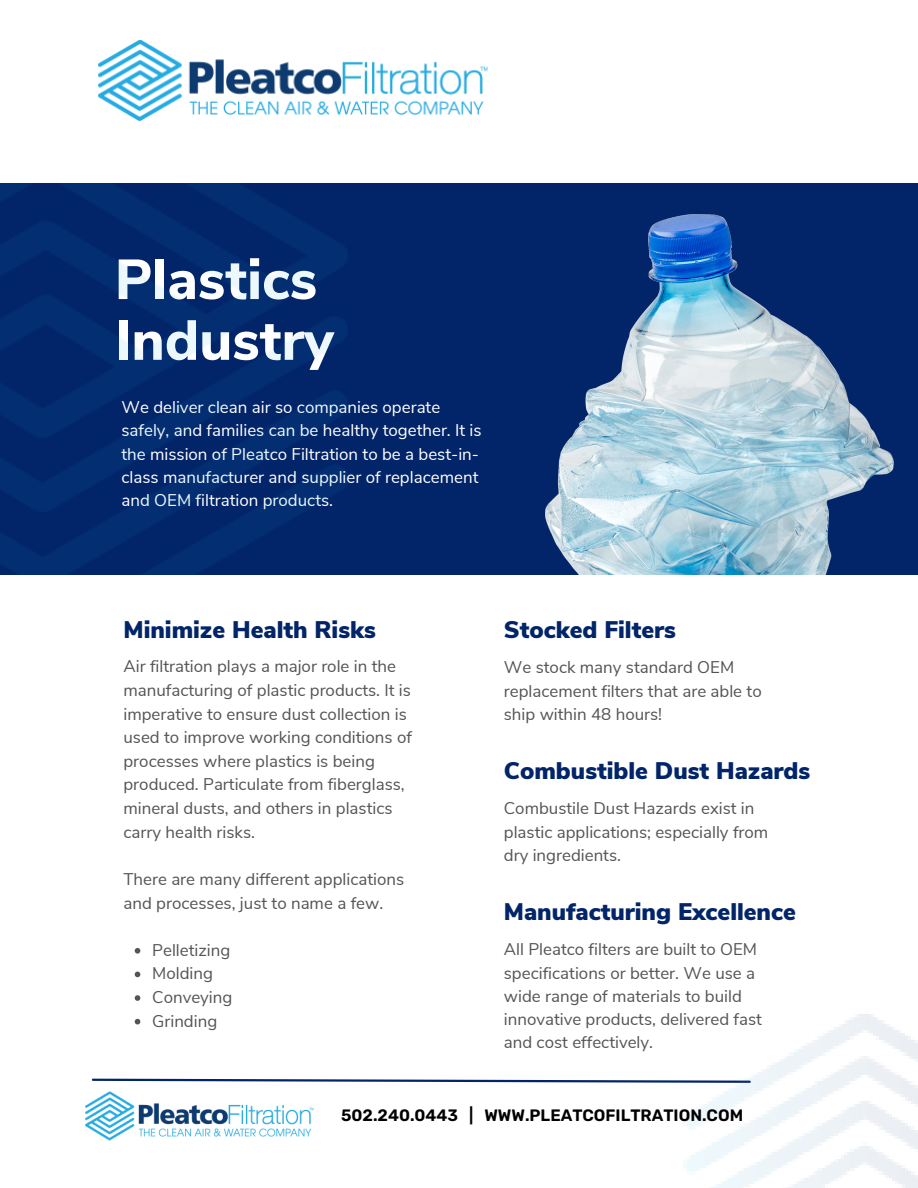
<style>
.page{position:relative;width:918px;height:1188px;background:#fff}
.page>*{position:absolute;margin:0;border:0;box-sizing:border-box;transform-origin:0 0}
.t1{font:800 56.25px/60.8px "Nunito Sans";color:#fff}
.t2{font:900 24px "Nunito Sans";color:#022469}
.t3{font:16.95px/23.2px "Nunito Sans";color:#545454}
.t4{font:16.95px/23.2px "Nunito Sans";color:#fff}
.t5{font:600 16.5px "Rubik";color:#000}
</style>
<div class="page">
<div style="left:0;top:183px;width:918px;height:392px;background:#022469"></div>
<img style="left:98px;top:40px;width:390px;height:81px">
<svg style="left:91px;top:1078px;width:587px;height:5px"></svg>
<img style="left:678px;top:1014px;width:240px;height:174px">
<img style="left:85px;top:1092px;width:229px;height:48px">
<img style="left:546px;top:215px;width:348px;height:360px">
<svg style="left:135px;top:948px;width:5px;height:6px"></svg>
<svg style="left:135px;top:972px;width:5px;height:5px"></svg>
<svg style="left:135px;top:995px;width:5px;height:6px"></svg>
<svg style="left:135px;top:1019px;width:5px;height:5px"></svg>
<p class="t1" style="left:115px;top:250px;width:221px">Plastics<br>Industry</p>
<p class="t4" style="left:121px;top:396px;width:362px">We deliver clean air so companies operate safely, and families can be healthy together. It is the mission of Pleatco Filtration to be a best-in&shy;class manufacturer and supplier of replacement and OEM filtration products.</p>
<p class="t2" style="left:123px;top:614px;width:254px">Minimize Health Risks</p>
<h2 class="t2" style="left:504px;top:614px;width:174px">Stocked Filters</h2>
<p class="t3" style="left:123px;top:655px;width:290px;line-height:23.7px">Air filtration plays a major role in the manufacturing of plastic products. It is imperative to ensure dust collection is used to improve working conditions of processes where plastics is being produced. Particulate from fiberglass, mineral dusts, and others in plastics carry health risks.</p>
<p class="t3" style="left:123px;top:868px;width:282px">There are many different applications</p>
<p class="t3" style="left:123px;top:891px;width:261px">and processes, just to name a few.</p>
<p class="t3" style="left:152px;top:939px;width:80px">Pelletizing</p>
<p class="t3" style="left:152px;top:962px;width:62px">Molding</p>
<p class="t3" style="left:152px;top:986px;width:82px">Conveying</p>
<p class="t3" style="left:152px;top:1010px;width:67px">Grinding</p>
<h2 class="t3" style="left:504px;top:656px;width:259px">We stock many standard OEM replacement filters that are able to ship within 48 hours!</h2>
<h2 class="t2" style="left:504px;top:755px;width:308px">Combustible Dust Hazards</h2>
<p class="t3" style="left:504px;top:797px;width:266px">Combustile Dust Hazards exist in plastic applications; especially from dry ingredients.</p>
<p class="t2" style="left:504px;top:896px;width:294px">Manufacturing Excellence</p>
<p class="t3" style="left:504px;top:938px;width:260px">All Pleatco filters are built to OEM specifications or better. We use a wide range of materials to build innovative products, delivered fast and cost effectively.</p>
<p class="t5" style="left:341px;top:1106px;width:404px">502.240.0443 | WWW.PLEATCOFILTRATION.COM</p>
</div>
